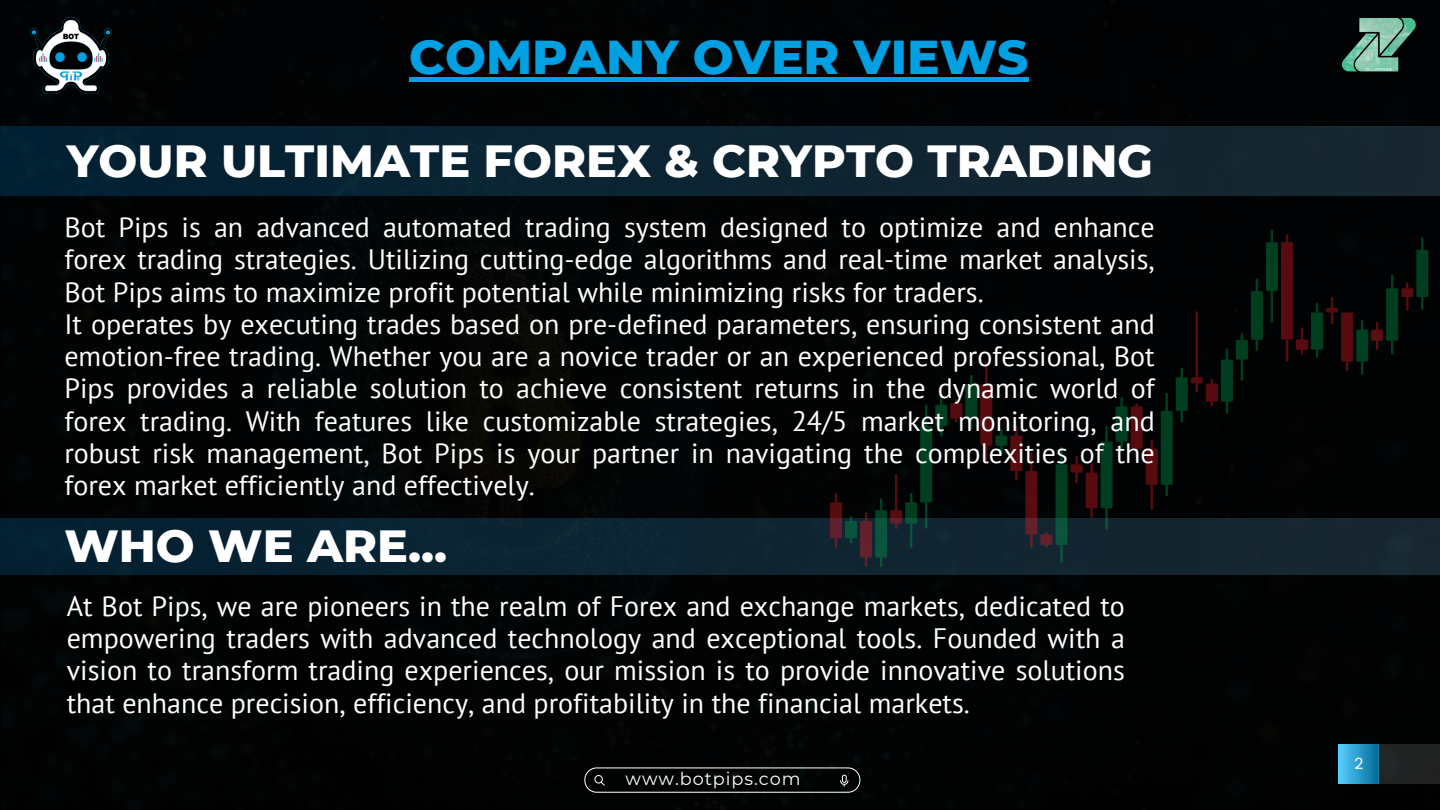
<style>
.page{position:relative;width:1440px;height:810px;background:#010303}
.page>*{position:absolute;margin:0;border:0;box-sizing:border-box;transform-origin:0 0}
.t1{font:800 48.5px "Montserrat";color:#00a0e3}
.t2{font:800 46px "Montserrat";color:#fff}
.t3{font:28px/32.2px "PT Sans";color:#fff}
.t4{font:17.7px "Montserrat";letter-spacing:.055em;color:#fff}
.t5{font:15.5px "Poppins";color:#fff}
</style>
<div class="page">
<div style="left:1339px;top:744px;width:39px;height:40px;background:linear-gradient(to right,#57cdff,#036d99)"></div>
<div style="left:1378px;top:744px;width:62px;height:40px;background:#212323"></div>
<div style="left:0;top:126px;width:1440px;height:69px;background:#0d2432"></div>
<div style="left:0;top:518px;width:1440px;height:56px;background:#0a2432"></div>
<svg style="left:584px;top:767px;width:276px;height:26px;background:#181919"></svg>
<img style="left:30px;top:18px;width:81px;height:76px">
<svg style="left:830px;top:230px;width:598px;height:337px;background:#070b0b"></svg>
<div style="left:409px;top:77px;width:619px;height:5px;background:#00a0e3"></div>
<img style="left:1322px;top:11px;width:118px;height:65px">
<p class="t1" style="left:409px;top:27px;width:621px">COMPANY OVER VIEWS</p>
<p class="t2" style="left:67px;top:132px;width:1088px">YOUR ULTIMATE FOREX &amp; CRYPTO TRADING</p>
<h2 class="t3" style="left:64px;top:211px;width:1092px">Bot Pips is an advanced automated trading system designed to optimize and enhance forex trading strategies. Utilizing cutting-edge algorithms and real-time market analysis, Bot Pips aims to maximize profit potential while minimizing risks for traders.<br>It operates by executing trades based on pre-defined parameters, ensuring consistent and emotion-free trading. Whether you are a novice trader or an experienced professional, Bot Pips provides a reliable solution to achieve consistent returns in the dynamic world of forex trading. With features like customizable strategies, 24/5 market monitoring, and robust risk management, Bot Pips is your partner in navigating the complexities of the forex market efficiently and effectively.</h2>
<h1 class="t2" style="left:64px;top:517px;width:384px">WHO WE ARE...</h1>
<p class="t3" style="left:67px;top:589px;width:1060px;text-align:justify">At Bot Pips, we are pioneers in the realm of Forex and exchange markets, dedicated to empowering traders with advanced technology and exceptional tools. Founded with a vision to transform trading experiences, our mission is to provide innovative solutions that enhance precision, efficiency, and profitability in the financial markets.</p>
<h1 class="t4" style="left:625px;top:768px;width:177px">www.botpips.com</h1>
<h1 class="t5" style="left:1355px;top:753px;width:10px">2</h1>
</div>
